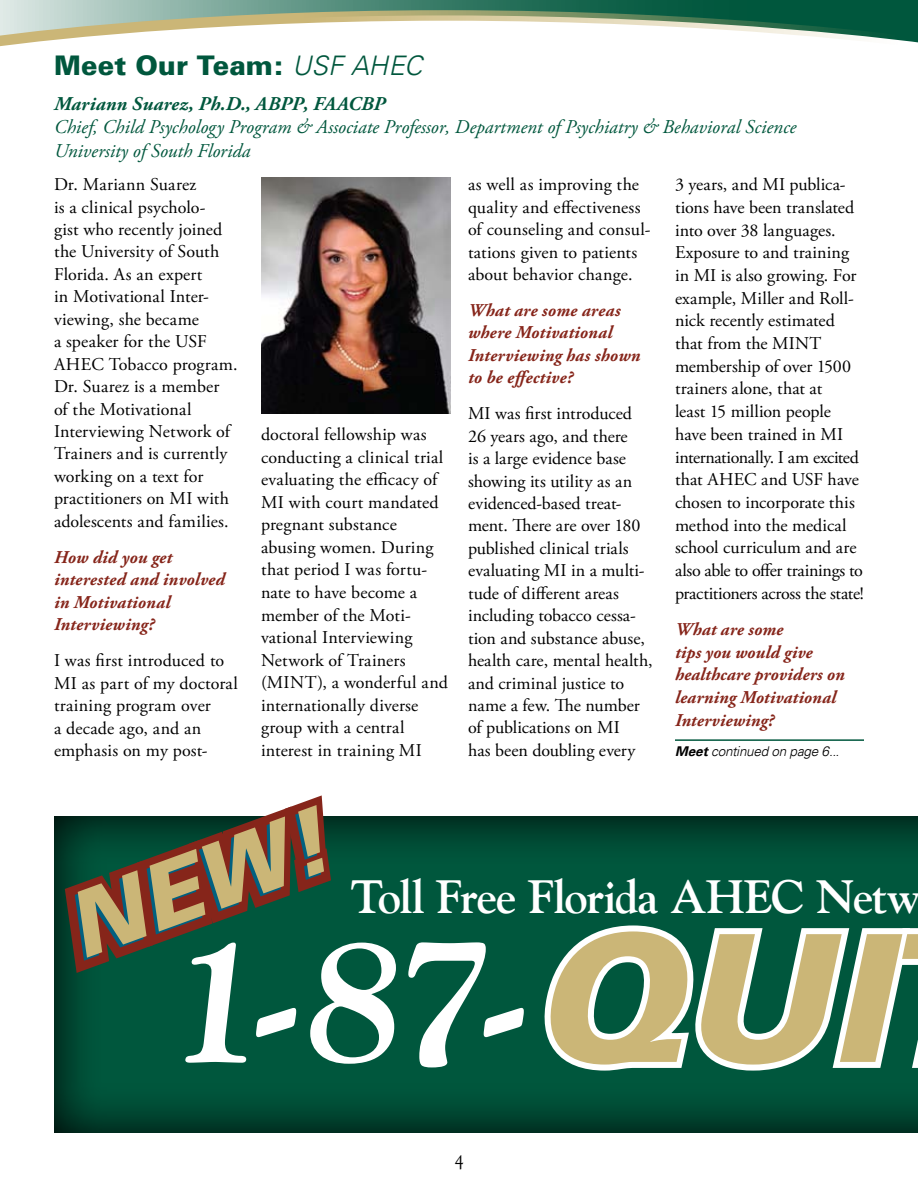
<style>
.page{position:relative;width:918px;height:1188px;background:#fff}
.page>*{position:absolute;margin:0;border:0;box-sizing:border-box;transform-origin:0 0}
.t1{font:italic 700 177px "Goudy";color:#fff}
.t2{font:italic 900 90px "Univers";color:#cbb677}
.t3{font:700 46.5px "Goudy";letter-spacing:-.03em;color:#fff}
.t4{font:900 27px "Univers";letter-spacing:.005em;color:#00573d}
.t5{font:italic 19.5px/23.4px "Adobe Garamond Pro";color:#00573d}
.t6{font:italic 700 19.5px "Adobe Garamond Pro";letter-spacing:.01em;color:#00573d}
.t7{font:18px/22.5px "Adobe Garamond Pro";letter-spacing:.005em;color:#000}
.t8{font:italic 700 18px/22.5px "Adobe Garamond Pro";letter-spacing:.01em;color:#86251a}
.t9{font:18px "Goudy";color:#000}
.t10{font:italic 300 13.5px "Univers";letter-spacing:-.015em;color:#000}
.s1{font-weight:300;font-style:italic}
.s2{font-weight:700}
.s3{font-family:"Univers";font-weight:900;color:#cbb677}
</style>
<div class="page">
<svg style="left:0;top:0;width:918px;height:47px"></svg>
<svg style="left:54px;top:816px;width:864px;height:317px;background:#004f37"></svg>
<svg style="left:55px;top:795px;width:289px;height:189px;background:#4f4e3e"></svg>
<svg style="left:530px;top:919px;width:388px;height:158px"></svg>
<img style="left:261px;top:177px;width:189px;height:237px">
<hr style="left:675px;top:739px;width:189px;height:2px;background:#00573d">
<h3 class="t4" style="left:54px;top:49px;width:370px">Meet Our Team: <span class="s1">USF AHEC</span></h3>
<p class="t6" style="left:54px;top:92px;width:333px">Mariann Suarez, Ph.D., ABPP, FAACBP</p>
<p class="t5" style="left:54px;top:116px;width:744px">Chief, Child Psychology Program &amp; Associate Professor, Department of Psychiatry &amp; Behavioral Science<br>University of South Florida</p>
<p class="t7" style="left:54px;top:174px;width:185px">Dr. Mariann Suarez<br>is a clinical psycholo-<br>gist who recently joined the University of South<br>Florida. As an expert<br>in Motivational Inter&shy;viewing, she became<br>a speaker for the USF<br>AHEC Tobacco program.<br>Dr. Suarez is a member of the Motivational<br>Interviewing Network of<br>Trainers and is currently working on a text for practitioners on MI with adolescents and families.</p>
<p class="t8" style="left:54px;top:546px;width:172px">How did you get interested and involved in Motivational<br>Interviewing?</p>
<p class="t7" style="left:54px;top:650px;width:185px">I was first introduced to<br>MI as part of my doctoral training program over<br>a decade ago, and an emphasis on my post-</p>
<p class="t7" style="left:261px;top:424px;width:188px">doctoral fellowship was conducting a clinical trial evaluating the efficacy of<br>MI with court mandated pregnant substance abusing women. During that period I was fortu&shy;nate to have become a member of the Moti&shy;vational Interviewing<br>Network of Trainers (MINT), a wonderful and internationally diverse group with a central interest in training MI</p>
<p class="t7" style="left:468px;top:174px;width:184px">as well as improving the quality and effectiveness of counseling and consul&shy;tations given to patients about behavior change.</p>
<p class="t8" style="left:468px;top:299px;width:174px">What are some areas where Motivational<br>Interviewing has shown to be effective?</p>
<p class="t7" style="left:468px;top:403px;width:186px">MI was first introduced<br>26 years ago, and there<br>is a large evidence base showing its utility as an evidenced-based treat&shy;ment. There are over 180 published clinical trials evaluating MI in a multi&shy;tude of different areas including tobacco cessa&shy;tion and substance abuse, health care, mental health, and criminal justice to name a few. The number of publications on MI<br>has been doubling every</p>
<p class="t7" style="left:675px;top:174px;width:190px">3 years, and MI publica&shy;tions have been translated into over 38 languages.<br>Exposure to and training in MI is also growing. For example, Miller and Roll&shy;nick recently estimated that from the MINT membership of over 1500 trainers alone, that at<br>least 15 million people have been trained in MI internationally. I am excited that AHEC and USF have chosen to incorporate this method into the medical school curriculum and are also able to offer trainings to practitioners across the state!</p>
<p class="t8" style="left:675px;top:618px;width:171px">What are some<br>tips you would give healthcare providers on learning Motivational<br>Interviewing?</p>
<p class="t10" style="left:675px;top:743px;width:166px"><span class="s2">Meet</span> continued on page 6...</p>
<h2 class="t2" style="left:51px;top:877px;width:272px;rotate:-20deg">NEW!</h2>
<h3 class="t3" style="left:350px;top:868px;width:572px">Toll Free Florida AHEC Netw</h3>
<h1 class="t1" style="left:167px;top:892px;width:722px">1-87-<span class="s3">QUI</span></h1>
<p class="t9" style="left:455px;top:1150px;width:10px">4</p>
</div>
